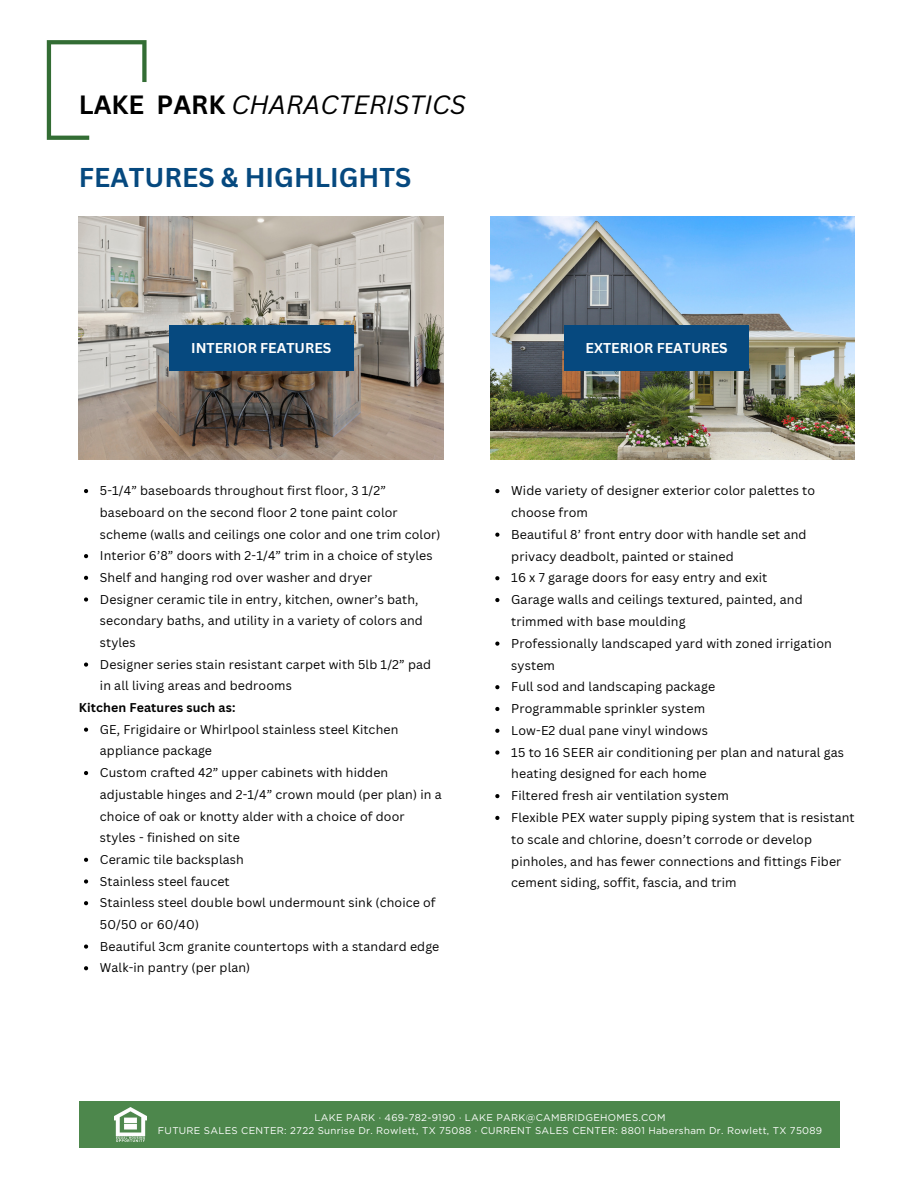
<style>
.page{position:relative;width:918px;height:1188px;background:#fff}
.page>*{position:absolute;margin:0;border:0;box-sizing:border-box;transform-origin:0 0}
.t1{font:700 26.55px "Canva Sans";color:#06497f}
.t2{font:italic 25.8px "Canva Sans";color:#000}
.t3{font:700 13.8px "Canva Sans";color:#fff}
.t4{font:12.45px/21.8px "Canva Sans";letter-spacing:.01em;color:#000}
.t5{font:700 12.45px "Canva Sans";letter-spacing:.01em;color:#000}
.t6{font:9.75px/13.4px "Gotham HTF";letter-spacing:.03em;color:#fff;text-align:center}
.s1{font-weight:700;font-style:normal}
</style>
<div class="page">
<img style="left:490px;top:217px;width:365px;height:243px">
<div style="left:564px;top:325px;width:185px;height:45px;background:#06497f"></div>
<img style="left:79px;top:217px;width:364px;height:243px">
<div style="left:169px;top:325px;width:185px;height:45px;background:#06497f"></div>
<svg style="left:47px;top:40px;width:100px;height:100px"></svg>
<div style="left:79px;top:1102px;width:760px;height:46px;background:#4d874c"></div>
<img style="left:115px;top:1107px;width:31px;height:35px">
<svg style="left:84px;top:489px;width:4px;height:4px"></svg>
<svg style="left:84px;top:554px;width:4px;height:4px"></svg>
<svg style="left:84px;top:576px;width:4px;height:4px"></svg>
<svg style="left:84px;top:597px;width:4px;height:5px"></svg>
<svg style="left:84px;top:663px;width:4px;height:4px"></svg>
<svg style="left:84px;top:728px;width:4px;height:4px"></svg>
<svg style="left:84px;top:771px;width:4px;height:4px"></svg>
<svg style="left:84px;top:858px;width:4px;height:4px"></svg>
<svg style="left:84px;top:879px;width:4px;height:5px"></svg>
<svg style="left:84px;top:901px;width:4px;height:4px"></svg>
<svg style="left:84px;top:945px;width:4px;height:4px"></svg>
<svg style="left:84px;top:966px;width:4px;height:4px"></svg>
<svg style="left:495px;top:489px;width:4px;height:4px"></svg>
<svg style="left:495px;top:533px;width:4px;height:4px"></svg>
<svg style="left:495px;top:576px;width:4px;height:4px"></svg>
<svg style="left:495px;top:598px;width:4px;height:4px"></svg>
<svg style="left:495px;top:642px;width:4px;height:4px"></svg>
<svg style="left:495px;top:685px;width:4px;height:4px"></svg>
<svg style="left:495px;top:707px;width:4px;height:4px"></svg>
<svg style="left:495px;top:729px;width:4px;height:4px"></svg>
<svg style="left:495px;top:750px;width:4px;height:5px"></svg>
<svg style="left:495px;top:794px;width:4px;height:4px"></svg>
<svg style="left:495px;top:816px;width:4px;height:4px"></svg>
<h2 class="t2" style="left:79px;top:87px;width:389px"><span class="s1">LAKE PARK</span> CHARACTERISTICS</h2>
<h1 class="t1" style="left:79px;top:158px;width:334px">FEATURES &amp; HIGHLIGHTS</h1>
<p class="t3" style="left:191px;top:338px;width:142px">INTERIOR FEATURES</p>
<p class="t3" style="left:586px;top:338px;width:144px">EXTERIOR FEATURES</p>
<p class="t4" style="left:100px;top:479px;width:342px">5-1/4” baseboards throughout first floor, 3 1/2” baseboard on the second floor 2 tone paint color scheme (walls and ceilings one color and one trim color)<br>Interior 6’8” doors with 2-1/4” trim in a choice of styles Shelf and hanging rod over washer and dryer<br>Designer ceramic tile in entry, kitchen, owner’s bath, secondary baths, and utility in a variety of colors and styles<br>Designer series stain resistant carpet with 5lb 1/2” pad in all living areas and bedrooms</p>
<p class="t5" style="left:79px;top:699px;width:158px">Kitchen Features such as:</p>
<p class="t4" style="left:100px;top:718px;width:343px">GE, Frigidaire or Whirlpool stainless steel Kitchen appliance package<br>Custom crafted 42” upper cabinets with hidden adjustable hinges and 2-1/4” crown mould (per plan) in a choice of oak or knotty alder with a choice of door styles - finished on site<br>Ceramic tile backsplash<br>Stainless steel faucet<br>Stainless steel double bowl undermount sink (choice of 50/50 or 60/40)<br>Beautiful 3cm granite countertops with a standard edge Walk-in pantry (per plan)</p>
<p class="t4" style="left:511px;top:480px;width:345px">Wide variety of designer exterior color palettes to choose from<br>Beautiful 8’ front entry door with handle set and privacy deadbolt, painted or stained<br>16 x 7 garage doors for easy entry and exit<br>Garage walls and ceilings textured, painted, and trimmed with base moulding<br>Professionally landscaped yard with zoned irrigation system<br>Full sod and landscaping package<br>Programmable sprinkler system<br>Low-E2 dual pane vinyl windows<br>15 to 16 SEER air conditioning per plan and natural gas heating designed for each home<br>Filtered fresh air ventilation system<br>Flexible PEX water supply piping system that is resistant to scale and chlorine, doesn’t corrode or develop pinholes, and has fewer connections and fittings Fiber cement siding, soffit, fascia, and trim</p>
<p class="t6" style="left:158px;top:1110px;width:666px">LAKE PARK · 469-782-9190 · LAKE PARK@CAMBRIDGEHOMES.COM<br>FUTURE SALES CENTER: 2722 Sunrise Dr. Rowlett, TX 75088 · CURRENT SALES CENTER: 8801 Habersham Dr. Rowlett, TX 75089</p>
</div>
